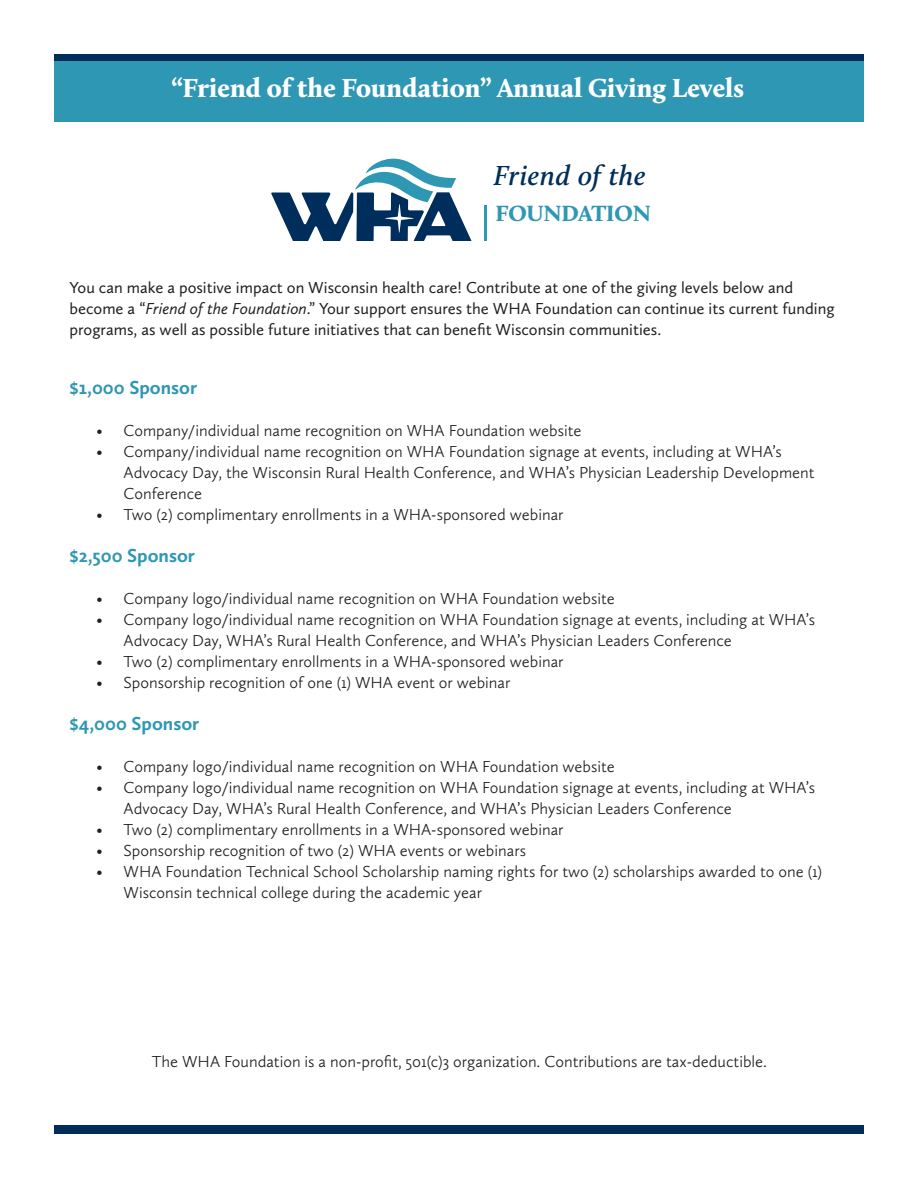
<style>
.page{position:relative;width:918px;height:1188px;background:#fff}
.page>*{position:absolute;margin:0;border:0;box-sizing:border-box;transform-origin:0 0}
.t1{font:italic 600 28.5px "Calluna";letter-spacing:.015em;color:#002e5c}
.Subheads{font:900 27px "Calluna";color:#fff}
.t2{font:900 22.8px "Calluna";color:#2e97b4}
.Body_Text{font:700 19.5px "Calluna Sans";color:#2e97b4}
.Body_Text-2{font:300 16.5px/21px "Calluna Sans";color:#231f20}
.Text{font:16.5px/21px "Calluna Sans";color:#231f20}
.s1{font-style:italic}
</style>
<div class="page">
<div style="left:54px;top:60px;width:810px;height:61px;background:#2e97b4"></div>
<div style="left:54px;top:54px;width:810px;height:6px;background:#002e5c"></div>
<div style="left:54px;top:1126px;width:810px;height:8px;background:#002e5c"></div>
<hr style="left:484px;top:205px;width:3px;height:36px;background:#2e97b4">
<svg style="left:271px;top:158px;width:201px;height:83px"></svg>
<p class="Subheads" style="left:172px;top:71px;width:574px">“Friend of the Foundation” Annual Giving Levels</p>
<p class="t1" style="left:493px;top:158px;width:154px">Friend of the</p>
<p class="t2" style="left:495px;top:199px;width:157px">FOUNDATION</p>
<p class="Text" style="left:70px;top:277px;width:767px">You can make a positive impact on Wisconsin health care! Contribute at one of the giving levels below and become a “<span class="s1">Friend of the Foundation</span>.” Your support ensures the WHA Foundation can continue its current funding programs, as well as possible future initiatives that can benefit Wisconsin communities.</p>
<p class="Body_Text" style="left:70px;top:375px;width:129px">$1,000 Sponsor</p>
<p class="Body_Text-2" style="left:97px;top:419px;width:486px">• Company/individual name recognition on WHA Foundation website</p>
<p class="Body_Text-2" style="left:124px;top:440px;width:693px;text-indent:-27px">• Company/individual name recognition on WHA Foundation signage at events, including at WHA’s<br>Advocacy Day, the Wisconsin Rural Health Conference, and WHA’s Physician Leadership Development<br>Conference</p>
<p class="Body_Text-2" style="left:97px;top:503px;width:469px">• Two (2) complimentary enrollments in a WHA-sponsored webinar</p>
<p class="Body_Text" style="left:70px;top:543px;width:127px">$2,500 Sponsor</p>
<p class="Body_Text-2" style="left:97px;top:587px;width:520px">• Company logo/individual name recognition on WHA Foundation website</p>
<p class="Body_Text-2" style="left:124px;top:608px;width:693px;text-indent:-27px">• Company logo/individual name recognition on WHA Foundation signage at events, including at WHA’s<br>Advocacy Day, WHA’s Rural Health Conference, and WHA’s Physician Leaders Conference</p>
<p class="Body_Text-2" style="left:97px;top:650px;width:469px">• Two (2) complimentary enrollments in a WHA-sponsored webinar</p>
<p class="Body_Text-2" style="left:97px;top:671px;width:415px">• Sponsorship recognition of one (1) WHA event or webinar</p>
<p class="Body_Text" style="left:70px;top:711px;width:131px">$4,000 Sponsor</p>
<p class="Body_Text-2" style="left:97px;top:755px;width:520px">• Company logo/individual name recognition on WHA Foundation website</p>
<p class="Body_Text-2" style="left:124px;top:776px;width:693px;text-indent:-27px">• Company logo/individual name recognition on WHA Foundation signage at events, including at WHA’s<br>Advocacy Day, WHA’s Rural Health Conference, and WHA’s Physician Leaders Conference</p>
<p class="Body_Text-2" style="left:97px;top:818px;width:469px">• Two (2) complimentary enrollments in a WHA-sponsored webinar</p>
<p class="Body_Text-2" style="left:97px;top:839px;width:431px">• Sponsorship recognition of two (2) WHA events or webinars</p>
<p class="Body_Text-2" style="left:124px;top:860px;width:700px;text-indent:-27px">• WHA Foundation Technical School Scholarship naming rights for two (2) scholarships awarded to one (1)<br>Wisconsin technical college during the academic year</p>
<p class="Body_Text-2" style="left:152px;top:1051px;width:617px">The WHA Foundation is a non-profit, 501(c)3 organization. Contributions are tax-deductible.</p>
</div>
